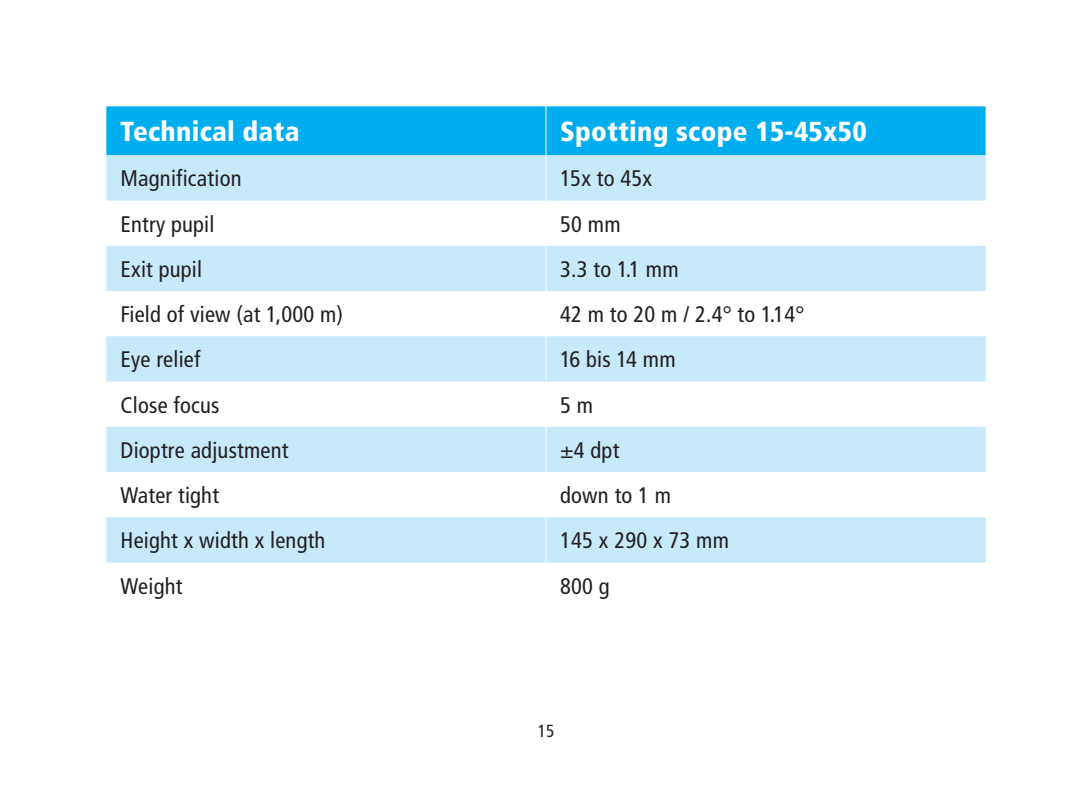
<style>
.page{position:relative;width:1092px;height:787px;background:#fff}
.page>*{position:absolute;margin:0;border:0;box-sizing:border-box;transform-origin:0 0}
.t1{font:900 condensed 27.5px "Frutiger";letter-spacing:.01em;color:#fff}
.t2{font:condensed 22.5px "Frutiger";letter-spacing:.01em;color:#231f20}
.t3{font:condensed 17.5px "Frutiger";color:#231f20}
</style>
<div class="page">
<div style="left:106px;top:106px;width:879px;height:49px;background:#00aeef"></div>
<svg style="left:106px;top:155px;width:879px;height:407px;fill:#c6eafa"></svg>
<hr style="left:545px;top:106px;width:1px;height:49px;background:#fff">
<hr style="left:545px;top:155px;width:1px;height:45px;background:#fff">
<hr style="left:545px;top:200px;width:1px;height:46px;background:#fff">
<hr style="left:545px;top:246px;width:1px;height:45px;background:#fff">
<hr style="left:545px;top:291px;width:1px;height:45px;background:#fff">
<hr style="left:545px;top:336px;width:1px;height:45px;background:#fff">
<hr style="left:545px;top:381px;width:1px;height:46px;background:#fff">
<hr style="left:545px;top:427px;width:1px;height:45px;background:#fff">
<hr style="left:545px;top:472px;width:1px;height:45px;background:#fff">
<hr style="left:545px;top:517px;width:1px;height:45px;background:#fff">
<p class="t1" style="left:120px;top:115px;width:180px">Technical data</p>
<p class="t1" style="left:560px;top:115px;width:308px">Spotting scope 15-45x50</p>
<p class="t2" style="left:120px;top:165px;width:123px">Magnification</p>
<p class="t2" style="left:560px;top:165px;width:93px">15x to 45x</p>
<p class="t2" style="left:120px;top:211px;width:95px">Entry pupil</p>
<p class="t2" style="left:560px;top:211px;width:62px">50 mm</p>
<p class="t2" style="left:120px;top:256px;width:83px">Exit pupil</p>
<p class="t2" style="left:560px;top:256px;width:120px">3.3 to 1.1 mm</p>
<p class="t2" style="left:120px;top:301px;width:224px">Field of view (at 1,000 m)</p>
<p class="t2" style="left:560px;top:301px;width:246px">42 m to 20 m / 2.4° to 1.14°</p>
<p class="t2" style="left:120px;top:346px;width:81px">Eye relief</p>
<p class="t2" style="left:560px;top:346px;width:117px">16 bis 14 mm</p>
<p class="t2" style="left:120px;top:392px;width:100px">Close focus</p>
<p class="t2" style="left:560px;top:392px;width:34px">5 m</p>
<p class="t2" style="left:120px;top:437px;width:169px">Dioptre adjustment</p>
<p class="t2" style="left:560px;top:437px;width:61px">±4 dpt</p>
<p class="t2" style="left:120px;top:482px;width:100px">Water tight</p>
<p class="t2" style="left:560px;top:482px;width:112px">down to 1 m</p>
<p class="t2" style="left:120px;top:527px;width:206px">Height x width x length</p>
<p class="t2" style="left:560px;top:527px;width:170px">145 x 290 x 73 mm</p>
<p class="t2" style="left:120px;top:572px;width:63px">Weight</p>
<p class="t2" style="left:560px;top:572px;width:51px">800 g</p>
<p class="t3" style="left:537px;top:720px;width:18px">15</p>
</div>
